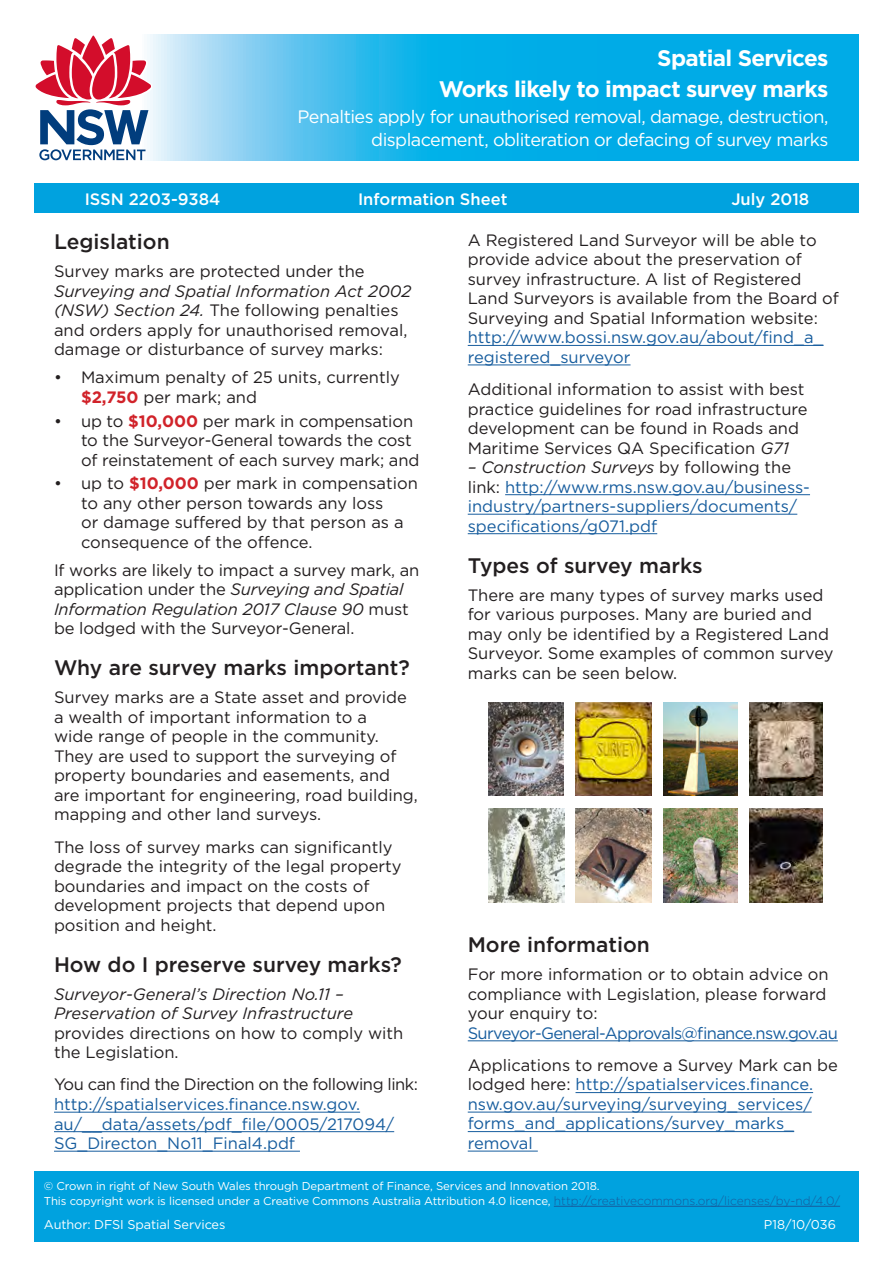
<style>
.page{position:relative;width:893px;height:1263px;background:#fff}
.page>*{position:absolute;margin:0;border:0;box-sizing:border-box;transform-origin:0 0}
.t1{font:700 22.5px "Gotham";letter-spacing:-.03em;color:#fff}
.Subhead{font:500 21px "Gotham";color:#231f20}
.t2{font:18px/22.5px "Gotham";letter-spacing:-.03em;color:#fff;text-align:right}
.Body{font:16.5px/19.5px "Gotham";color:#231f20}
.Body-2{font:16.5px/19.5px "Gotham";color:#175d9e}
.Body-3{font:italic 16.5px/19.5px "Gotham";color:#231f20}
.Body-4{font:16.5px "Gotham";letter-spacing:-.04em;color:#175d9e}
.Body-5{font:16.5px "Gotham";letter-spacing:-.03em;color:#231f20}
.t3{font:500 16.5px "Gotham";color:#fff}
.t4{font:12.75px "Gotham";letter-spacing:-.01em;color:#fff}
.t5{font:11.4px/15px "Gotham";letter-spacing:-.01em;color:#fff}
.s1{font-style:italic}
.s2{font-weight:700;color:#d1232a}
.s3{font-style:normal}
.s4{color:#175d9e}
.s5{font-style:italic;color:#231f20}
.s6{color:#231f20}
.s7{font-weight:300;font-size:12px;color:#175d9e}
</style>
<div class="page">
<svg style="left:152px;top:34px;width:707px;height:126px;background:#2ab7ea"></svg>
<div style="left:34px;top:183px;width:825px;height:30px;background:#00a2df"></div>
<svg style="left:35px;top:34px;width:117px;height:126px"></svg>
<hr style="left:54px;top:1112px;width:306px;height:1px;background:#175d9e">
<hr style="left:54px;top:1131px;width:340px;height:1px;background:#175d9e">
<hr style="left:54px;top:1151px;width:246px;height:1px;background:#175d9e">
<hr style="left:468px;top:345px;width:355px;height:1px;background:#175d9e">
<hr style="left:468px;top:365px;width:162px;height:1px;background:#175d9e">
<hr style="left:505px;top:494px;width:305px;height:1px;background:#175d9e">
<hr style="left:468px;top:514px;width:329px;height:1px;background:#175d9e">
<hr style="left:468px;top:533px;width:189px;height:1px;background:#175d9e">
<hr style="left:468px;top:1040px;width:370px;height:1px;background:#175d9e">
<hr style="left:575px;top:1092px;width:238px;height:1px;background:#175d9e">
<hr style="left:468px;top:1112px;width:344px;height:1px;background:#175d9e">
<hr style="left:468px;top:1131px;width:326px;height:1px;background:#175d9e">
<hr style="left:468px;top:1151px;width:70px;height:1px;background:#175d9e">
<img style="left:750px;top:808px;width:72px;height:94px">
<img style="left:576px;top:702px;width:76px;height:94px">
<img style="left:489px;top:703px;width:74px;height:93px">
<img style="left:664px;top:703px;width:73px;height:93px">
<img style="left:489px;top:809px;width:75px;height:93px">
<img style="left:575px;top:808px;width:77px;height:94px">
<img style="left:664px;top:809px;width:73px;height:93px">
<img style="left:750px;top:702px;width:72px;height:94px">
<div style="left:34px;top:1171px;width:825px;height:71px;background:#00a2df"></div>
<hr style="left:554px;top:1206px;width:286px;height:1px;background:#175d9e">
<p class="t1" style="left:657px;top:43px;width:173px">Spatial Services</p>
<p class="t1" style="left:439px;top:74px;width:391px">Works likely to impact survey marks</p>
<p class="t2" style="left:298px;top:105px;width:532px">Penalties apply for unauthorised removal, damage, destruction, displacement, obliteration or defacing of survey marks</p>
<p class="t3" style="left:85px;top:188px;width:137px">ISSN 2203-9384</p>
<p class="t3" style="left:358px;top:188px;width:151px">Information Sheet</p>
<p class="t3" style="left:731px;top:188px;width:79px">July 2018</p>
<p class="Subhead" style="left:54px;top:228px;width:117px">Legislation</p>
<p class="Body" style="left:54px;top:261px;width:359px">Survey marks are protected under the <span class="s1">Surveying and Spatial Information Act 2002 (NSW) Section 24.</span> The following penalties and orders apply for unauthorised removal, damage or disturbance of survey marks:</p>
<p class="Body" style="left:81px;top:367px;width:320px;text-indent:-27px">• Maximum penalty of 25 units, currently <span class="s2">$2,750</span> per mark; and</p>
<p class="Body" style="left:81px;top:411px;width:340px;text-indent:-27px">• up to <span class="s2">$10,000</span> per mark in compensation to the Surveyor-General towards the cost of reinstatement of each survey mark; and</p>
<p class="Body" style="left:81px;top:473px;width:338px;text-indent:-27px">• up to <span class="s2">$10,000</span> per mark in compensation to any other person towards any loss<br>or damage suffered by that person as a consequence of the offence.</p>
<p class="Body" style="left:54px;top:560px;width:367px">If works are likely to impact a survey mark, an application under the <span class="s1">Surveying and Spatial Information Regulation 2017 Clause 90</span> must be lodged with the Surveyor-General.</p>
<p class="Subhead" style="left:54px;top:654px;width:357px">Why are survey marks important?</p>
<p class="Body" style="left:54px;top:687px;width:365px">Survey marks are a State asset and provide a wealth of important information to a<br>wide range of people in the community.<br>They are used to support the surveying of property boundaries and easements, and are important for engineering, road building, mapping and other land surveys.</p>
<p class="Body" style="left:54px;top:837px;width:349px">The loss of survey marks can significantly degrade the integrity of the legal property boundaries and impact on the costs of development projects that depend upon position and height.</p>
<p class="Subhead" style="left:54px;top:950px;width:349px">How do I preserve survey marks?</p>
<p class="Body-3" style="left:54px;top:984px;width:351px">Surveyor-General’s Direction No.11 – Preservation of Survey Infrastructure <span class="s3">provides directions on how to comply with the Legislation.</span></p>
<p class="Body-5" style="left:54px;top:1074px;width:366px">You can find the Direction on the following link:</p>
<p class="Body-2" style="left:54px;top:1094px;width:342px">http://spatialservices.finance.nsw.gov. au/__data/assets/pdf_file/0005/217094/<br>SG_Directon_No11_Final4.pdf</p>
<p class="Body" style="left:468px;top:230px;width:373px">A Registered Land Surveyor will be able to provide advice about the preservation of survey infrastructure. A list of Registered Land Surveyors is available from the Board of Surveying and Spatial Information website: <span class="s4">http://www.bossi.nsw.gov.au/about/find_a_ registered_surveyor</span></p>
<p class="Body" style="left:468px;top:379px;width:341px">Additional information to assist with best practice guidelines for road infrastructure development can be found in Roads and Maritime Services QA Specification <span class="s1">G71</span></p>
<p class="Body-2" style="left:468px;top:457px;width:344px"><span class="s5">– Construction Surveys</span> <span class="s6">by following the link:</span> http://www.rms.nsw.gov.au/business&shy;industry/partners-suppliers/documents/ specifications/g071.pdf</p>
<p class="Subhead" style="left:468px;top:551px;width:237px">Types of survey marks</p>
<p class="Body" style="left:468px;top:585px;width:367px">There are many types of survey marks used for various purposes. Many are buried and may only be identified by a Registered Land Surveyor. Some examples of common survey marks can be seen below.</p>
<p class="Subhead" style="left:468px;top:931px;width:184px">More information</p>
<p class="Body" style="left:468px;top:964px;width:362px">For more information or to obtain advice on compliance with Legislation, please forward your enquiry to:</p>
<p class="Body-4" style="left:468px;top:1022px;width:372px">Surveyor-General-Approvals@finance.nsw.gov.au</p>
<p class="Body-2" style="left:468px;top:1055px;width:372px"><span class="s6">Applications to remove a Survey Mark can be lodged here:</span> http://spatialservices.finance. nsw.gov.au/surveying/surveying_services/ forms_and_applications/survey_marks_ removal</p>
<p class="t5" style="left:44px;top:1178px;width:798px">© Crown in right of New South Wales through Department of Finance, Services and Innovation 2018.<br>This copyright work is licensed under a Creative Commons Australia Attribution 4.0 licence, <span class="s7">http://creativecommons.org/licenses/by-nd/4.0/</span></p>
<p class="t4" style="left:44px;top:1216px;width:183px">Author: DFSI Spatial Services</p>
<p class="t4" style="left:764px;top:1216px;width:74px">P18/10/036</p>
</div>
